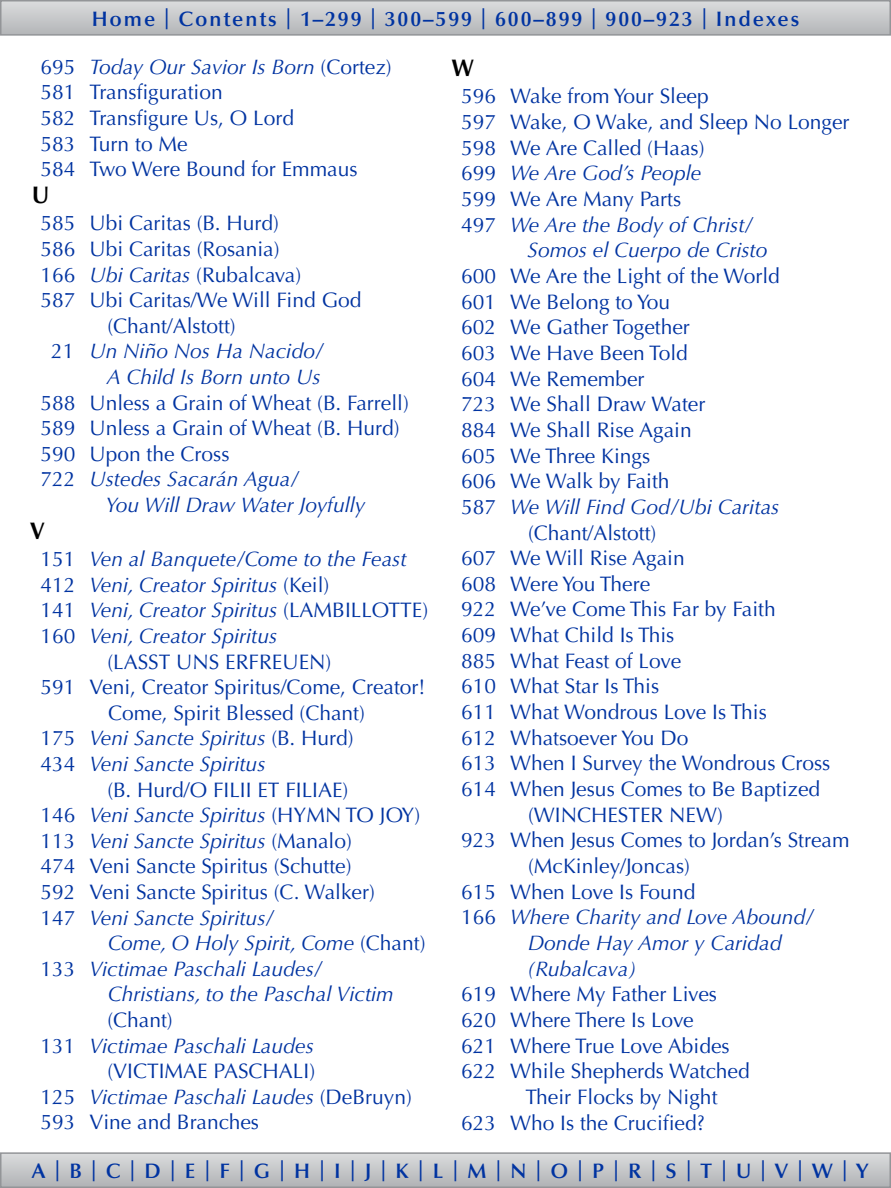
<style>
.page{position:relative;width:891px;height:1188px;background:#fff}
.page>*{position:absolute;margin:0;border:0;box-sizing:border-box;transform-origin:0 0}
.t1{font:700 24px "Optima LT Std";color:#000;scale:.94 1}
.t2{font:21px/25.7px "Optima LT Std";color:#0033a1}
.t3{font:italic 21px "Optima LT Std";color:#0033a1}
.t4{font:600 21px "Optima LT Std";letter-spacing:.09em;color:#0033a1}
.s1{font-style:italic}
.s2{font-style:normal}
</style>
<div class="page">
<svg style="left:3px;top:3px;width:885px;height:30px;background:#c6c8ca"></svg>
<div style="left:0;top:0;width:891px;height:36px;border:2px solid #939598"></div>
<svg style="left:3px;top:1155px;width:885px;height:30px;background:#c5c7c9"></svg>
<div style="left:0;top:1152px;width:891px;height:36px;border:2px solid #939598"></div>
<p class="t4" style="left:92px;top:6px;width:709px">Home | Contents | 1–299 | 300–599 | 600–899 | 900–923 | Indexes</p>
<p class="t2" style="left:40px;top:54px;width:353px">695 <span class="s1">Today Our Savior Is Born</span> (Cortez)<br>581 Transfiguration<br>582 Transfigure Us, O Lord<br>583 Turn to Me<br>584 Two Were Bound for Emmaus</p>
<p class="t1" style="left:32px;top:181px;width:20px">U</p>
<p class="t2" style="left:40px;top:211px;width:240px">585 Ubi Caritas (B. Hurd)</p>
<p class="t2" style="left:40px;top:236px;width:241px">586 Ubi Caritas (Rosania)</p>
<p class="t2" style="left:40px;top:262px;width:262px">166 <span class="s1">Ubi Caritas</span> (Rubalcava)</p>
<p class="t2" style="left:40px;top:288px;width:322px">587 Ubi Caritas/We Will Find God</p>
<p class="t2" style="left:107px;top:313px;width:130px">(Chant/Alstott)</p>
<p class="t3" style="left:51px;top:339px;width:274px"><span class="s2">21</span> Un Niño Nos Ha Nacido/</p>
<p class="t3" style="left:107px;top:365px;width:215px">A Child Is Born unto Us</p>
<p class="t2" style="left:41px;top:390px;width:370px">588 Unless a Grain of Wheat (B. Farrell)</p>
<p class="t2" style="left:41px;top:416px;width:360px">589 Unless a Grain of Wheat (B. Hurd)</p>
<p class="t2" style="left:41px;top:441px;width:190px">590 Upon the Cross</p>
<p class="t3" style="left:41px;top:467px;width:260px"><span class="s2">722</span> Ustedes Sacarán Agua/</p>
<p class="t3" style="left:106px;top:493px;width:261px">You Will Draw Water Joyfully</p>
<p class="t1" style="left:30px;top:517px;width:18px">V</p>
<p class="t3" style="left:40px;top:547px;width:368px"><span class="s2">151</span> Ven al Banquete/Come to the Feast</p>
<p class="t3" style="left:40px;top:572px;width:290px"><span class="s2">412</span> Veni, Creator Spiritus <span class="s2">(Keil)</span></p>
<p class="t3" style="left:40px;top:598px;width:389px"><span class="s2">141</span> Veni, Creator Spiritus <span class="s2">(LAMBILLOTTE)</span></p>
<p class="t3" style="left:40px;top:624px;width:238px"><span class="s2">160</span> Veni, Creator Spiritus</p>
<p class="t2" style="left:107px;top:649px;width:226px">(LASST UNS ERFREUEN)</p>
<p class="t2" style="left:40px;top:674px;width:387px">591 Veni, Creator Spiritus/Come, Creator!</p>
<p class="t2" style="left:108px;top:700px;width:258px">Come, Spirit Blessed (Chant)</p>
<p class="t3" style="left:40px;top:726px;width:315px"><span class="s2">175</span> Veni Sancte Spiritus <span class="s2">(B. Hurd)</span></p>
<p class="t3" style="left:40px;top:752px;width:227px"><span class="s2">434</span> Veni Sancte Spiritus</p>
<p class="t2" style="left:107px;top:777px;width:243px">(B. Hurd/O FILII ET FILIAE)</p>
<p class="t3" style="left:40px;top:803px;width:381px"><span class="s2">146</span> Veni Sancte Spiritus <span class="s2">(HYMN TO JOY)</span></p>
<p class="t3" style="left:40px;top:828px;width:313px"><span class="s2">113</span> Veni Sancte Spiritus <span class="s2">(Manalo)</span></p>
<p class="t2" style="left:40px;top:854px;width:313px">474 Veni Sancte Spiritus (Schutte)</p>
<p class="t2" style="left:40px;top:879px;width:336px">592 Veni Sancte Spiritus (C. Walker)</p>
<p class="t3" style="left:40px;top:905px;width:235px"><span class="s2">147</span> Veni Sancte Spiritus/</p>
<p class="t3" style="left:108px;top:931px;width:319px">Come, O Holy Spirit, Come <span class="s2">(Chant)</span></p>
<p class="t3" style="left:40px;top:956px;width:283px"><span class="s2">133</span> Victimae Paschali Laudes/</p>
<p class="t3" style="left:108px;top:982px;width:288px">Christians, to the Paschal Victim</p>
<p class="t2" style="left:107px;top:1007px;width:67px">(Chant)</p>
<p class="t3" style="left:40px;top:1033px;width:275px"><span class="s2">131</span> Victimae Paschali Laudes</p>
<p class="t2" style="left:107px;top:1058px;width:209px">(VICTIMAE PASCHALI)</p>
<p class="t3" style="left:40px;top:1084px;width:373px"><span class="s2">125</span> Victimae Paschali Laudes <span class="s2">(DeBruyn)</span></p>
<p class="t2" style="left:40px;top:1110px;width:220px">593 Vine and Branches</p>
<p class="t1" style="left:451px;top:54px;width:26px">W</p>
<p class="t2" style="left:461px;top:84px;width:249px">596 Wake from Your Sleep</p>
<p class="t2" style="left:461px;top:109px;width:390px">597 Wake, O Wake, and Sleep No Longer</p>
<p class="t2" style="left:461px;top:135px;width:245px">598 We Are Called (Haas)</p>
<p class="t3" style="left:461px;top:161px;width:242px"><span class="s2">699</span> We Are God’s People</p>
<p class="t2" style="left:461px;top:186px;width:222px">599 We Are Many Parts</p>
<p class="t3" style="left:461px;top:212px;width:293px"><span class="s2">497</span> We Are the Body of Christ/</p>
<p class="t3" style="left:528px;top:238px;width:242px">Somos el Cuerpo de Cristo</p>
<p class="t2" style="left:461px;top:263px;width:320px">600 We Are the Light of the World</p>
<p class="t2" style="left:461px;top:289px;width:211px">601 We Belong to You</p>
<p class="t2" style="left:461px;top:315px;width:230px">602 We Gather Together</p>
<p class="t2" style="left:461px;top:340px;width:228px">603 We Have Been Told</p>
<p class="t2" style="left:461px;top:366px;width:185px">604 We Remember</p>
<p class="t2" style="left:461px;top:392px;width:246px">723 We Shall Draw Water</p>
<p class="t2" style="left:461px;top:417px;width:232px">884 We Shall Rise Again</p>
<p class="t2" style="left:461px;top:443px;width:191px">605 We Three Kings</p>
<p class="t2" style="left:461px;top:469px;width:210px">606 We Walk by Faith</p>
<p class="t3" style="left:461px;top:494px;width:320px"><span class="s2">587</span> We Will Find God/Ubi Caritas</p>
<p class="t2" style="left:528px;top:520px;width:130px">(Chant/Alstott)</p>
<p class="t2" style="left:461px;top:546px;width:225px">607 We Will Rise Again</p>
<p class="t2" style="left:461px;top:571px;width:191px">608 Were You There</p>
<p class="t2" style="left:461px;top:597px;width:316px">922 We’ve Come This Far by Faith</p>
<p class="t2" style="left:461px;top:623px;width:215px">609 What Child Is This</p>
<p class="t2" style="left:461px;top:648px;width:222px">885 What Feast of Love</p>
<p class="t2" style="left:461px;top:674px;width:200px">610 What Star Is This</p>
<p class="t2" style="left:461px;top:700px;width:307px">611 What Wondrous Love Is This</p>
<p class="t2" style="left:461px;top:725px;width:229px">612 Whatsoever You Do</p>
<p class="t2" style="left:461px;top:751px;width:371px">613 When I Survey the Wondrous Cross</p>
<p class="t2" style="left:461px;top:776px;width:361px">614 When Jesus Comes to Be Baptized</p>
<p class="t2" style="left:528px;top:802px;width:196px">(WINCHESTER NEW)</p>
<p class="t2" style="left:461px;top:828px;width:390px">923 When Jesus Comes to Jordan’s Stream</p>
<p class="t2" style="left:528px;top:853px;width:163px">(McKinley/Joncas)</p>
<p class="t2" style="left:461px;top:879px;width:236px">615 When Love Is Found</p>
<p class="t3" style="left:461px;top:905px;width:354px"><span class="s2">166</span> Where Charity and Love Abound/</p>
<p class="t3" style="left:528px;top:931px;width:255px">Donde Hay Amor y Caridad</p>
<p class="t3" style="left:527px;top:956px;width:111px">(Rubalcava)</p>
<p class="t2" style="left:461px;top:982px;width:257px">619 Where My Father Lives</p>
<p class="t2" style="left:461px;top:1007px;width:234px">620 Where There Is Love</p>
<p class="t2" style="left:461px;top:1033px;width:270px">621 Where True Love Abides</p>
<p class="t2" style="left:461px;top:1059px;width:290px">622 While Shepherds Watched</p>
<p class="t2" style="left:525px;top:1084px;width:194px">Their Flocks by Night</p>
<p class="t2" style="left:461px;top:1110px;width:245px">623 Who Is the Crucified?</p>
<p class="t4" style="left:32px;top:1159px;width:838px">A|B|C|D|E|F|G|H|I|J|K|L|M|N|O|P|R|S|T|U|V|W|Y</p>
</div>
